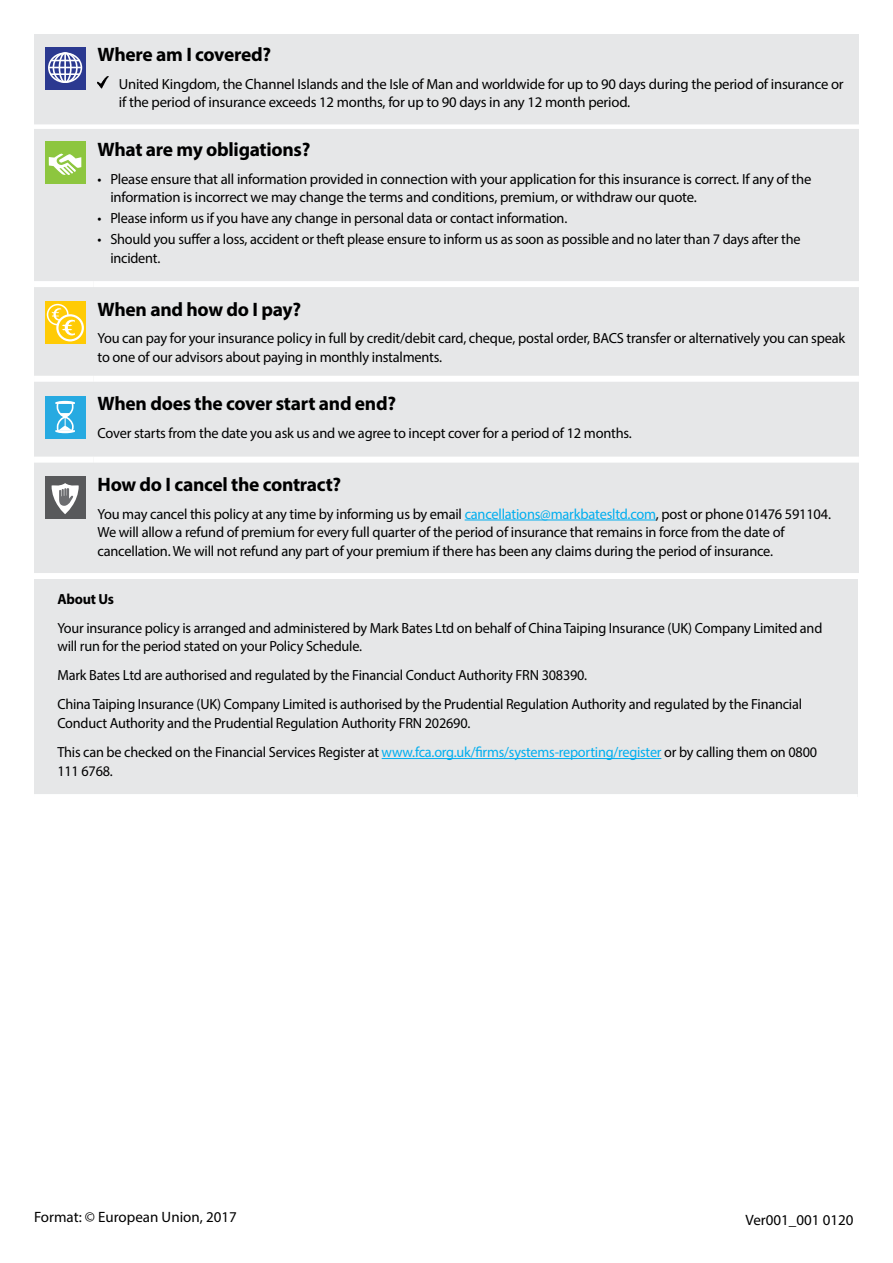
<style>
.page{position:relative;width:893px;height:1263px;background:#fff}
.page>*{position:absolute;margin:0;border:0;box-sizing:border-box;transform-origin:0 0}
.t1{font:700 19.5px "Myriad Pro";letter-spacing:-.015em;color:#000}
.t2{font:15px "Myriad Pro";color:#000}
.t3{font:14.7px/18.8px "Myriad Pro";letter-spacing:-.015em;color:#000}
.t4{font:700 14.7px "Myriad Pro";letter-spacing:-.015em;color:#000}
.s1{color:#00aeef}
</style>
<div class="page">
<div style="left:34px;top:34px;width:825px;height:539px;background:#e6e7e8"></div>
<div style="left:93px;top:281px;width:766px;height:6px;background:#fff"></div>
<div style="left:93px;top:376px;width:766px;height:6px;background:#fff"></div>
<div style="left:93px;top:457px;width:766px;height:6px;background:#fff"></div>
<div style="left:34px;top:281px;width:59px;height:6px;background:#fff"></div>
<div style="left:34px;top:376px;width:59px;height:6px;background:#fff"></div>
<div style="left:34px;top:457px;width:59px;height:6px;background:#fff"></div>
<svg style="left:45px;top:47px;width:41px;height:42px"></svg>
<div style="left:48px;top:52px;width:34px;height:31px;border:2px solid #fff;border-radius:50%"></div>
<div style="left:53px;top:52px;width:25px;height:31px;border:2px solid #fff;border-radius:50%"></div>
<div style="left:59px;top:52px;width:13px;height:31px;border:2px solid #fff;border-radius:50%"></div>
<hr style="left:64px;top:53px;width:2px;height:30px;background:#fff">
<svg style="left:51px;top:60px;width:29px;height:1px"></svg>
<hr style="left:51px;top:73px;width:29px;height:2px;background:#fff">
<hr style="left:49px;top:67px;width:32px;height:1px;background:#fff">
<svg style="left:98px;top:77px;width:10px;height:12px"></svg>
<div style="left:45px;top:142px;width:41px;height:42px;background:#8dc63f"></div>
<svg style="left:49px;top:153px;width:33px;height:22px"></svg>
<div style="left:45px;top:301px;width:41px;height:43px;background:#ffcb05"></div>
<div style="left:47px;top:304px;width:22px;height:21px;border:2px solid #fff;border-radius:50%"></div>
<svg style="left:57px;top:315px;width:26px;height:25px"></svg>
<div style="left:56px;top:314px;width:28px;height:27px;border:2px solid #fff;border-radius:50%"></div>
<svg style="left:51px;top:307px;width:25px;height:30px"></svg>
<div style="left:45px;top:396px;width:41px;height:42px;background:#27aae1"></div>
<svg style="left:55px;top:401px;width:20px;height:32px"></svg>
<div style="left:45px;top:477px;width:41px;height:42px;background:#58595b"></div>
<svg style="left:52px;top:483px;width:27px;height:31px"></svg>
<hr style="left:465px;top:520px;width:191px;height:1px;background:#00aeef">
<div style="left:34px;top:580px;width:824px;height:217px;background:#e6e7e8"></div>
<div style="left:34px;top:794px;width:824px;height:6px;background:#fff"></div>
<hr style="left:382px;top:758px;width:279px;height:1px;background:#00aeef">
<h1 class="t1" style="left:98px;top:42px;width:175px">Where am I covered?</h1>
<p class="t3" style="left:119px;top:74px;width:726px">United Kingdom, the Channel Islands and the Isle of Man and worldwide for up to 90 days during the period of insurance or if the period of insurance exceeds 12 months, for up to 90 days in any 12 month period.</p>
<h1 class="t1" style="left:98px;top:137px;width:214px">What are my obligations?</h1>
<p class="t3" style="left:110px;top:169px;width:702px;text-indent:-13px">• Please ensure that all information provided in connection with your application for this insurance is correct. If any of the information is incorrect we may change the terms and conditions, premium, or withdraw our quote.</p>
<p class="t3" style="left:98px;top:209px;width:471px">• Please inform us if you have any change in personal data or contact information.</p>
<p class="t3" style="left:110px;top:230px;width:692px;text-indent:-13px">• Should you suffer a loss, accident or theft please ensure to inform us as soon as possible and no later than 7 days after the incident.</p>
<h1 class="t1" style="left:98px;top:296px;width:205px">When and how do I pay?</h1>
<p class="t3" style="left:98px;top:328px;width:749px">You can pay for your insurance policy in full by credit/debit card, cheque, postal order, BACS transfer or alternatively you can speak to one of our advisors about paying in monthly instalments.</p>
<h1 class="t1" style="left:98px;top:391px;width:300px">When does the cover start and end?</h1>
<p class="t3" style="left:98px;top:423px;width:536px">Cover starts from the date you ask us and we agree to incept cover for a period of 12 months.</p>
<h1 class="t1" style="left:98px;top:472px;width:245px">How do I cancel the contract?</h1>
<p class="t3" style="left:98px;top:504px;width:735px">You may cancel this policy at any time by informing us by email <span class="s1">cancellations@markbatesltd.com</span>, post or phone 01476 591104.<br>We will allow a refund of premium for every full quarter of the period of insurance that remains in force from the date of cancellation. We will not refund any part of your premium if there has been any claims during the period of insurance.</p>
<p class="t4" style="left:57px;top:589px;width:58px">About Us</p>
<p class="t3" style="left:57px;top:618px;width:766px">Your insurance policy is arranged and administered by Mark Bates Ltd on behalf of China Taiping Insurance (UK) Company Limited and will run for the period stated on your Policy Schedule.</p>
<p class="t3" style="left:57px;top:661px;width:746px;line-height:29px">Mark Bates Ltd are authorised and regulated by the Financial Conduct Authority FRN 308390.<br>China Taiping Insurance (UK) Company Limited is authorised by the Prudential Regulation Authority and regulated by the Financial</p>
<p class="t3" style="left:57px;top:708px;width:761px;line-height:29px">Conduct Authority and the Prudential Regulation Authority FRN 202690.<br>This can be checked on the Financial Services Register at <span class="s1">www.fca.org.uk/firms/systems-reporting/register</span> or by calling them on 0800</p>
<p class="t3" style="left:57px;top:761px;width:57px">111 6768.</p>
<p class="t2" style="left:34px;top:1207px;width:204px">Format: © European Union, 2017</p>
<p class="t2" style="left:746px;top:1210px;width:109px">Ver001_001 0120</p>
</div>
